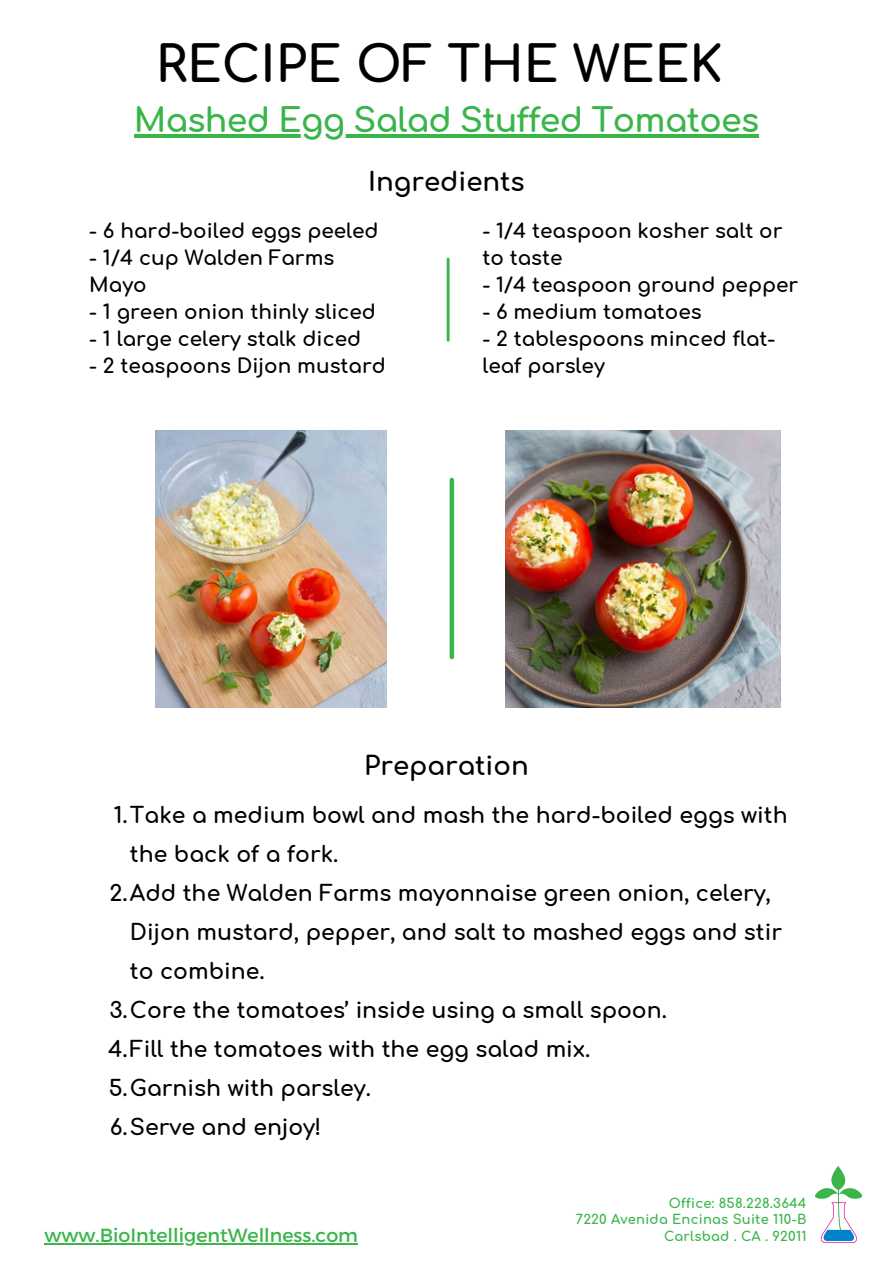
<style>
.page{position:relative;width:893px;height:1263px;background:#fff}
.page>*{position:absolute;margin:0;border:0;box-sizing:border-box;transform-origin:0 0}
.t1{font:700 49.8px "Comfortaa";color:#000}
.t2{font:700 33.2px "Comfortaa";letter-spacing:-.02em;color:#39b54a}
.t3{font:700 26px "Comfortaa";color:#000}
.t4{font:700 22px/39px "Comfortaa";color:#000}
.t5{font:700 20px/27px "Comfortaa";color:#000}
.t6{font:19px "Montserrat";color:#39b54a}
.t7{font:700 13.2px "Comfortaa";letter-spacing:.015em;color:#39b54a}
</style>
<div class="page">
<div style="left:449px;top:480px;width:5px;height:177px;background:#39b54a"></div>
<hr style="left:446px;top:259px;width:3px;height:81px;background:#39b54a">
<img style="left:815px;top:1166px;width:47px;height:77px">
<img style="left:505px;top:430px;width:275px;height:278px">
<img style="left:156px;top:430px;width:231px;height:278px">
<hr style="left:45px;top:1243px;width:313px;height:2px;background:#39b54a">
<hr style="left:134px;top:134px;width:624px;height:3px;background:#39b54a">
<p class="t1" style="left:156px;top:38px;width:568px">RECIPE OF THE WEEK</p>
<p class="t2" style="left:134px;top:103px;width:626px">Mashed Egg Salad Stuffed Tomatoes</p>
<p class="t3" style="left:368px;top:168px;width:158px">Ingredients</p>
<p class="t5" style="left:89px;top:218px;width:291px">- 6 hard-boiled eggs peeled</p>
<p class="t5" style="left:89px;top:245px;width:246px">- 1/4 cup Walden Farms<br>Mayo</p>
<p class="t5" style="left:89px;top:299px;width:288px">- 1 green onion thinly sliced</p>
<p class="t5" style="left:89px;top:326px;width:273px">- 1 large celery stalk diced</p>
<p class="t5" style="left:89px;top:353px;width:298px">- 2 teaspoons Dijon mustard</p>
<p class="t5" style="left:482px;top:218px;width:301px">- 1/4 teaspoon kosher salt or to taste</p>
<p class="t5" style="left:482px;top:272px;width:317px">- 1/4 teaspoon ground pepper</p>
<p class="t5" style="left:482px;top:299px;width:221px">- 6 medium tomatoes</p>
<p class="t5" style="left:482px;top:326px;width:294px">- 2 tablespoons minced flat&shy;leaf parsley</p>
<p class="t3" style="left:364px;top:752px;width:166px">Preparation</p>
<p class="t4" style="left:130px;top:796px;width:659px;text-indent:-16px">1.Take a medium bowl and mash the hard-boiled eggs with the back of a fork.</p>
<p class="t4" style="left:130px;top:874px;width:653px;text-indent:-20px">2.Add the Walden Farms mayonnaise green onion, celery,<br>Dijon mustard, pepper, and salt to mashed eggs and stir to combine.</p>
<p class="t4" style="left:109px;top:991px;width:559px">3.Core the tomatoes’ inside using a small spoon.</p>
<p class="t4" style="left:108px;top:1030px;width:483px">4.Fill the tomatoes with the egg salad mix.</p>
<p class="t4" style="left:109px;top:1069px;width:264px">5.Garnish with parsley.</p>
<p class="t4" style="left:110px;top:1108px;width:213px">6.Serve and enjoy!</p>
<p class="t6" style="left:45px;top:1223px;width:315px">www.BioIntelligentWellness.com</p>
<p class="t7" style="left:669px;top:1196px;width:139px">Office: 858.228.3644</p>
<p class="t7" style="left:576px;top:1213px;width:232px">7220 Avenida Encinas Suite 110-B</p>
<p class="t7" style="left:664px;top:1229px;width:144px">Carlsbad . CA . 92011</p>
</div>
